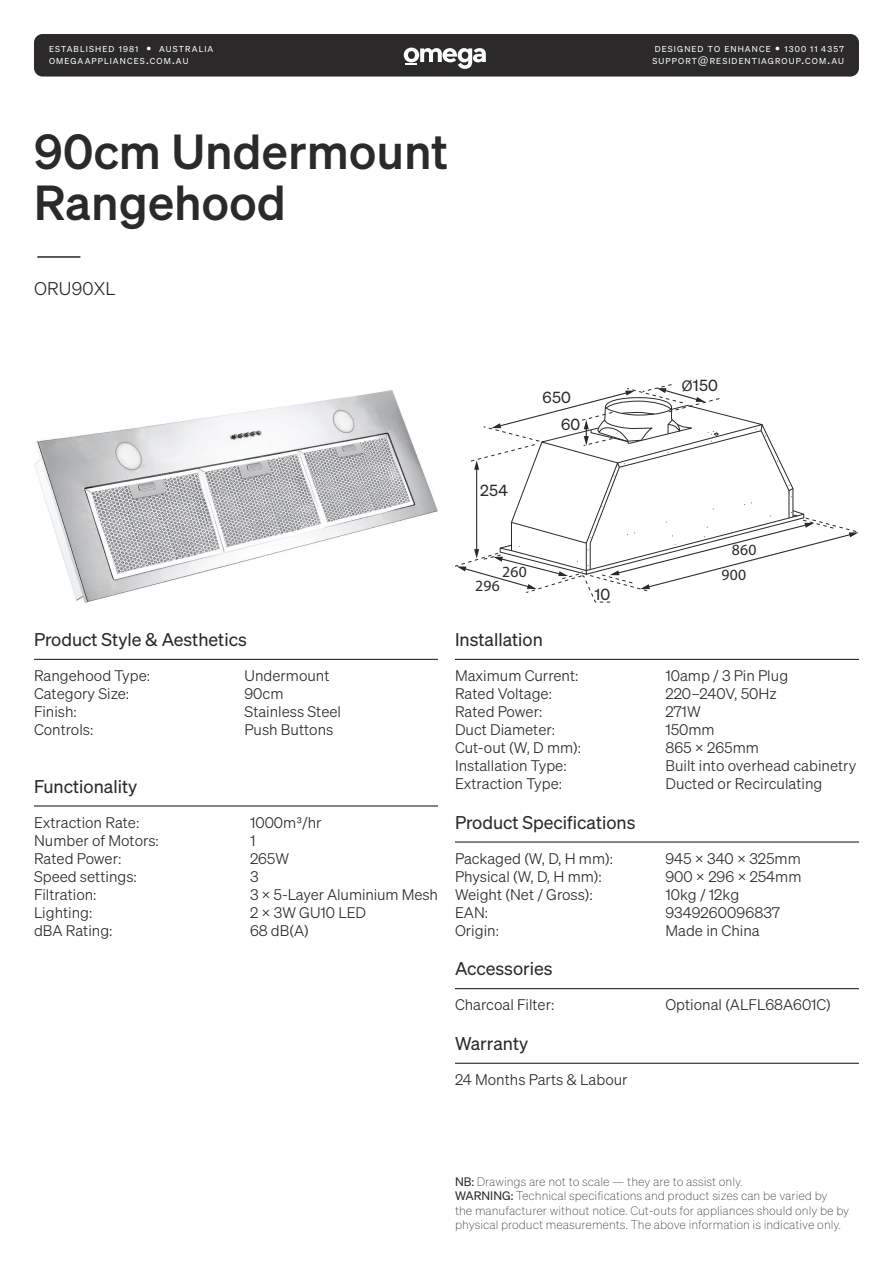
<style>
.page{position:relative;width:893px;height:1263px;background:#fff}
.page>*{position:absolute;margin:0;border:0;box-sizing:border-box;transform-origin:0 0}
.t1{font:48px/51px "Sohne Kraftig";letter-spacing:.01em;color:#2b292a}
.t2{font:48px "Sohne Extraleicht";color:#2b292a}
.t3{font:18px "Sohne Buch";color:#2b292a}
.t4{font:18px "Sohne Leicht";letter-spacing:.01em;color:#2b292a}
.t5{font:15.6px/27px "Sohne Buch";letter-spacing:.015em;color:#2b292a}
.t6{font:15.6px "Myriad Pro";letter-spacing:.02em;color:#2b292a}
.t7{font:15px "Sohne Leicht";color:#2b292a}
.t8{font:12px/14.4px "Sohne Extraleicht";color:#2b292a}
.t9{font:8.4px/12px "Sohne Buch";letter-spacing:.13em;color:#fff}
.s1{font-size:12px}
.s2{font-style:inherit}
.s3{font-family:"Sohne Leicht";font-size:12px}
.s4{font-family:"Myriad Pro"}
.s5{font-family:"Sohne Buch"}
</style>
<div class="page">
<div style="left:34px;top:34px;width:825px;height:43px;background:#2b292a;border-radius:9px"></div>
<svg style="left:404px;top:48px;width:82px;height:21px"></svg>
<hr style="left:34px;top:659px;width:404px;height:1px;background:#2b292a">
<hr style="left:34px;top:805px;width:404px;height:1px;background:#2b292a">
<hr style="left:455px;top:659px;width:404px;height:1px;background:#2b292a">
<hr style="left:455px;top:841px;width:404px;height:1px;background:#2b292a">
<hr style="left:455px;top:988px;width:404px;height:1px;background:#2b292a">
<hr style="left:455px;top:1063px;width:404px;height:1px;background:#2b292a">
<img style="left:34px;top:390px;width:404px;height:213px">
<svg style="left:455px;top:384px;width:404px;height:219px"></svg>
<p class="t9" style="left:49px;top:43px;width:166px">ESTABLISHED 1981 <span class="s1">•</span> AUSTRALIA<br>OMEGAAPPLIANCES<span class="s1">.</span>COM<span class="s1">.</span>AU</p>
<h1 class="t1" style="left:34px;top:124px;width:416px">90cm Undermount<br>Rangehood</h1>
<h1 class="t2" style="left:34px;top:226px;width:51px">—</h1>
<p class="t4" style="left:34px;top:278px;width:83px">ORU90XL</p>
<p class="t9" style="left:652px;top:43px;width:193px">DESIGNED TO ENHANCE <span class="s1">•</span> <span class="s2">1</span>300 11 4357<br>SUPPORT<span class="s3">@</span>RESIDENTIAGROUP<span class="s1">.</span>COM<span class="s1">.</span>AU</p>
<p class="t5" style="left:561px;top:383px;width:21px;text-indent:-18px">650<br>60</p>
<p class="t5" style="left:682px;top:371px;width:38px"><span class="s4">Ø</span>150</p>
<p class="t5" style="left:480px;top:476px;width:29px">254</p>
<p class="t3" style="left:34px;top:628px;width:214px">Product Style &amp; Aesthetics</p>
<p class="t7" style="left:34px;top:667px;width:118px">Rangehood Type:</p>
<p class="t7" style="left:244px;top:667px;width:87px">Undermount</p>
<p class="t7" style="left:34px;top:685px;width:97px">Category Size:</p>
<p class="t7" style="left:244px;top:685px;width:40px">90cm</p>
<p class="t7" style="left:34px;top:703px;width:44px">Finish:</p>
<p class="t7" style="left:244px;top:703px;width:98px">Stainless Steel</p>
<p class="t7" style="left:34px;top:721px;width:61px">Controls:</p>
<p class="t7" style="left:244px;top:721px;width:90px">Push Buttons</p>
<p class="t3" style="left:34px;top:775px;width:105px">Functionality</p>
<p class="t7" style="left:34px;top:813px;width:107px">Extraction Rate:</p>
<p class="t7" style="left:250px;top:813px;width:73px">1000m³/hr</p>
<p class="t7" style="left:34px;top:831px;width:126px">Number of Motors:</p>
<p class="t7" style="left:250px;top:831px;width:7px">1</p>
<p class="t7" style="left:34px;top:849px;width:89px">Rated Power:</p>
<p class="t7" style="left:250px;top:849px;width:41px">265W</p>
<p class="t7" style="left:34px;top:867px;width:104px">Speed settings:</p>
<p class="t7" style="left:250px;top:867px;width:10px">3</p>
<p class="t7" style="left:34px;top:885px;width:64px">Filtration:</p>
<p class="t7" style="left:250px;top:885px;width:189px">3 × 5-Layer Aluminium Mesh</p>
<p class="t7" style="left:34px;top:903px;width:60px">Lighting:</p>
<p class="t7" style="left:250px;top:903px;width:118px">2 × 3W GU10 LED</p>
<p class="t7" style="left:34px;top:921px;width:80px">dBA Rating:</p>
<p class="t7" style="left:250px;top:921px;width:60px">68 dB(A)</p>
<p class="t6" style="left:502px;top:562px;width:26px">260</p>
<p class="t6" style="left:475px;top:576px;width:26px">296</p>
<p class="t5" style="left:594px;top:580px;width:17px">10</p>
<p class="t6" style="left:732px;top:540px;width:26px">860</p>
<p class="t6" style="left:721px;top:566px;width:26px">900</p>
<p class="t3" style="left:455px;top:628px;width:89px">Installation</p>
<p class="t7" style="left:455px;top:667px;width:125px">Maximum Current:</p>
<p class="t7" style="left:665px;top:667px;width:124px">10amp / 3 Pin Plug</p>
<p class="t7" style="left:455px;top:685px;width:99px">Rated Voltage:</p>
<p class="t7" style="left:665px;top:685px;width:113px">220–240V, 50Hz</p>
<p class="t7" style="left:455px;top:703px;width:89px">Rated Power:</p>
<p class="t7" style="left:665px;top:703px;width:37px">271W</p>
<p class="t7" style="left:455px;top:721px;width:102px">Duct Diameter:</p>
<p class="t7" style="left:665px;top:721px;width:51px">150mm</p>
<p class="t7" style="left:455px;top:739px;width:128px">Cut-out (W, D mm):</p>
<p class="t7" style="left:665px;top:739px;width:95px">865 × 265mm</p>
<p class="t7" style="left:455px;top:757px;width:113px">Installation Type:</p>
<p class="t7" style="left:665px;top:757px;width:192px">Built into overhead cabinetry</p>
<p class="t7" style="left:455px;top:775px;width:109px">Extraction Type:</p>
<p class="t7" style="left:665px;top:775px;width:158px">Ducted or Recirculating</p>
<p class="t3" style="left:455px;top:811px;width:182px">Product Specifications</p>
<p class="t7" style="left:455px;top:849px;width:160px">Packaged (W, D, H mm):</p>
<p class="t7" style="left:665px;top:849px;width:137px">945 × 340 × 325mm</p>
<p class="t7" style="left:455px;top:867px;width:148px">Physical (W, D, H mm):</p>
<p class="t7" style="left:665px;top:867px;width:137px">900 × 296 × 254mm</p>
<p class="t7" style="left:455px;top:885px;width:139px">Weight (Net / Gross):</p>
<p class="t7" style="left:665px;top:885px;width:75px">10kg / 12kg</p>
<p class="t7" style="left:455px;top:903px;width:35px">EAN:</p>
<p class="t7" style="left:665px;top:903px;width:116px">9349260096837</p>
<p class="t7" style="left:455px;top:921px;width:45px">Origin:</p>
<p class="t7" style="left:665px;top:921px;width:96px">Made in China</p>
<p class="t3" style="left:455px;top:957px;width:99px">Accessories</p>
<p class="t7" style="left:455px;top:996px;width:101px">Charcoal Filter:</p>
<p class="t7" style="left:665px;top:996px;width:167px">Optional (ALFL68A601C)</p>
<p class="t3" style="left:455px;top:1032px;width:75px">Warranty</p>
<p class="t7" style="left:455px;top:1070px;width:174px">24 Months Parts &amp; Labour</p>
<p class="t8" style="left:455px;top:1174px;width:396px"><span class="s5">NB:</span> Drawings are not to scale — they are to assist only.<br><span class="s5">WARNING:</span> Technical specifications and product sizes can be varied by<br>the manufacturer without notice. Cut-outs for appliances should only be by physical product measurements. The above information is indicative only.</p>
</div>
